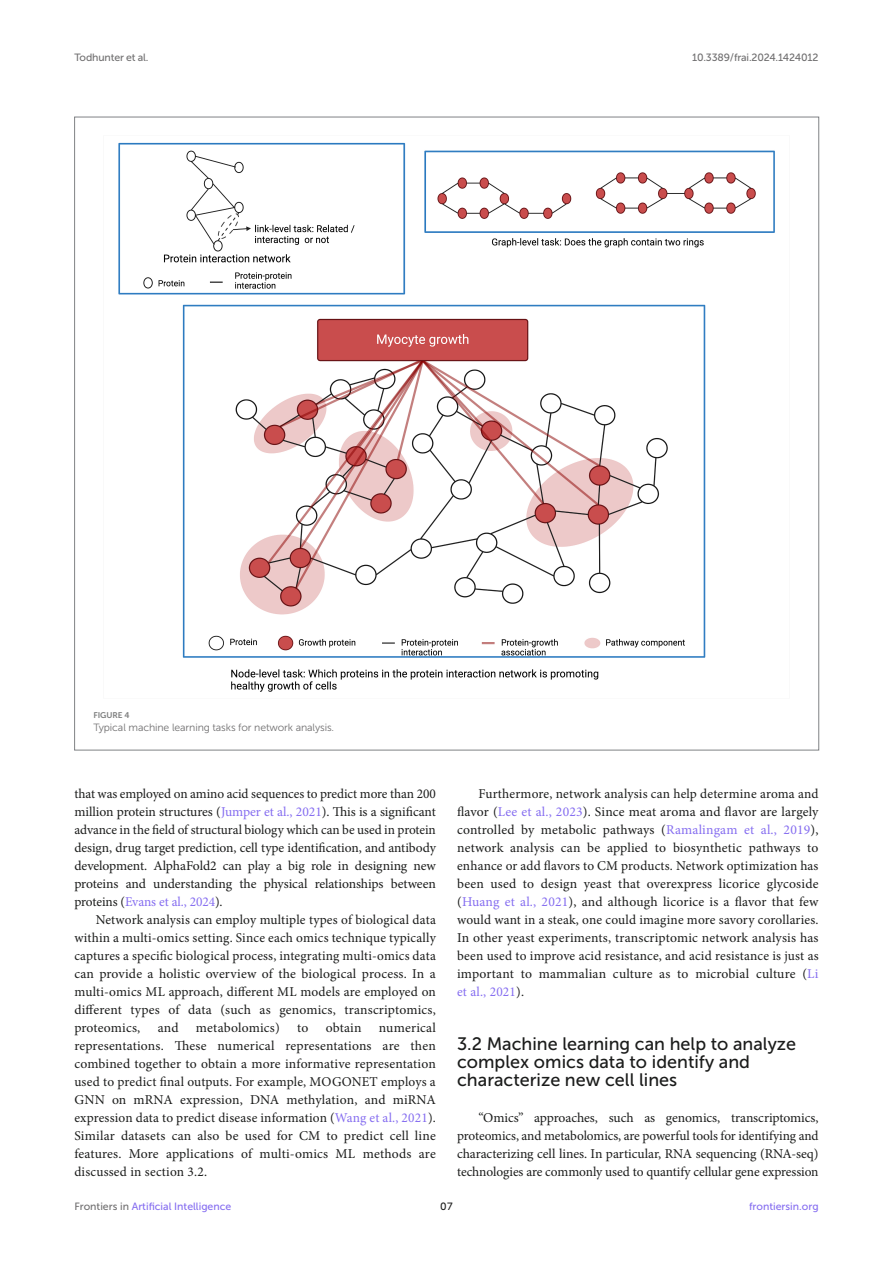
<style>
.page{position:relative;width:893px;height:1263px;background:#fff}
.page>*{position:absolute;margin:0;border:0;box-sizing:border-box;transform-origin:0 0}
.HEAD_2{font:18px/18px "Museo Sans 500";color:#1b1c1b}
.TEXT{font:13.5px/18px "Minion Pro";letter-spacing:.015em;color:#1b1c1b;text-align:justify}
.TEXT_FLUSH{font:13.5px/18px "Minion Pro";letter-spacing:-.005em;color:#1b1c1b;text-align:justify}
.t1{font:10.5px "Museo Sans 500";color:#856df0}
.FIG_LEG{font:10.5px "Museo Sans 300";letter-spacing:-.01em;color:#706f70}
.t2{font:10.5px "Museo Sans 500";letter-spacing:-.015em;color:#706f70}
.t3{font:10.5px "Museo Sans 500";color:#1b1c1b}
.FIG_HD{font:8.25px "Museo Sans 700";letter-spacing:-.01em;color:#7e7f7f}
.s1{color:#856df0}
.s2{color:#706f70}
</style>
<div class="page">
<img style="left:118px;top:142px;width:657px;height:550px">
<p class="t2" style="left:74px;top:51px;width:76px">Todhunter et al.</p>
<p class="t2" style="left:692px;top:51px;width:128px">10.3389/frai.2024.1424012</p>
<p class="FIG_HD" style="left:94px;top:710px;width:37px">FIGURE 4</p>
<p class="FIG_LEG" style="left:94px;top:722px;width:242px">Typical machine learning tasks for network analysis.</p>
<p class="TEXT_FLUSH" style="left:74px;top:785px;width:363px">that was employed on amino acid sequences to predict more than 200 million protein structures (<span class="s1">Jumper et al., 2021</span>). This is a significant advance in the field of structural biology which can be used in protein design, drug target prediction, cell type identification, and antibody development. AlphaFold2 can play a big role in designing new proteins and understanding the physical relationships between proteins (<span class="s1">Evans et al., 2024</span>).</p>
<p class="TEXT" style="left:74px;top:911px;width:363px;text-indent:21px">Network analysis can employ multiple types of biological data within a multi-omics setting. Since each omics technique typically captures a specific biological process, integrating multi-omics data can provide a holistic overview of the biological process. In a multi-omics ML approach, different ML models are employed on different types of data (such as genomics, transcriptomics, proteomics,</p>
<p class="TEXT" style="left:74px;top:1019px;width:363px;text-indent:304px">numerical representations. These numerical representations are then combined together to obtain a more informative representation used to predict final outputs. For example, MOGONET employs a GNN on mRNA expression, DNA methylation, and miRNA expression data to predict disease information (<span class="s1">Wang et al., 2021</span>).<br>Similar datasets can also be used for CM to predict cell line features. More applications of multi-omics ML methods are discussed in section 3.2.</p>
<p class="TEXT" style="left:158px;top:1019px;width:22px">and</p>
<p class="TEXT" style="left:196px;top:1019px;width:85px">metabolomics)</p>
<p class="TEXT" style="left:297px;top:1019px;width:13px">to</p>
<p class="TEXT" style="left:326px;top:1019px;width:37px">obtain</p>
<p class="TEXT" style="left:457px;top:785px;width:363px;text-indent:21px">Furthermore, network analysis can help determine aroma and flavor (<span class="s1">Lee et al., 2023</span>). Since meat aroma and flavor are largely controlled by metabolic pathways (<span class="s1">Ramalingam et al., 2019</span>), network analysis can be applied to biosynthetic pathways to enhance or add flavors to CM products. Network optimization has been used to design yeast that overexpress licorice glycoside (<span class="s1">Huang et al., 2021</span>), and although licorice is a flavor that few would want in a steak, one could imagine more savory corollaries.<br>In other yeast experiments, transcriptomic network analysis has been used to improve acid resistance, and acid resistance is just as important to mammalian culture as to microbial culture (<span class="s1">Li et al., 2021</span>).</p>
<p class="HEAD_2" style="left:457px;top:1035px;width:340px">3.2 Machine learning can help to analyze complex omics data to identify and characterize new cell lines</p>
<p class="TEXT_FLUSH" style="left:457px;top:1109px;width:363px;text-indent:21px">“Omics” approaches, such as genomics, transcriptomics, proteomics, and metabolomics, are powerful tools for identifying and characterizing cell lines. In particular, RNA sequencing (RNA-seq) technologies are commonly used to quantify cellular gene expression</p>
<p class="t1" style="left:74px;top:1200px;width:158px"><span class="s2">Frontiers in</span> Artificial Intelligence</p>
<p class="t3" style="left:440px;top:1200px;width:14px">07</p>
<p class="t1" style="left:749px;top:1200px;width:71px">frontiersin.org</p>
</div>
